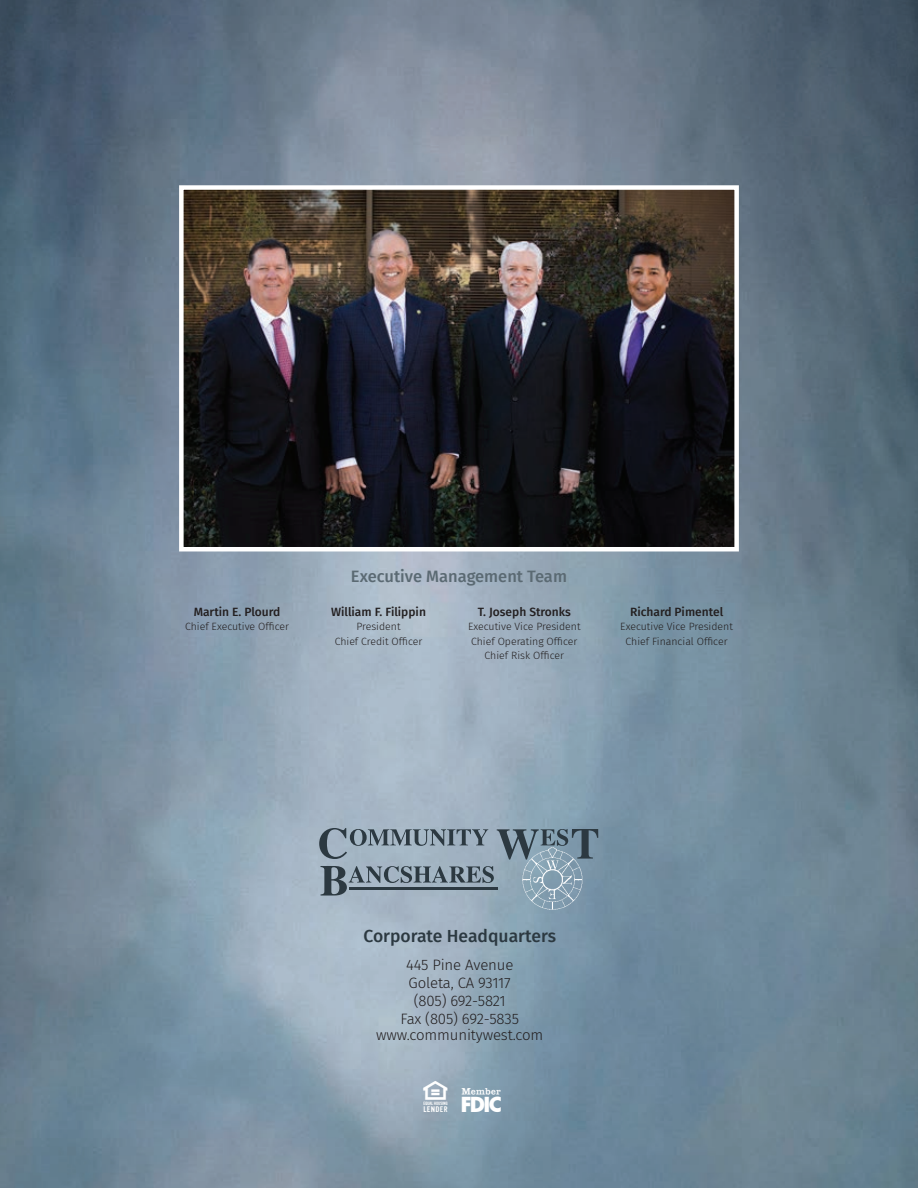
<style>
.page{position:relative;width:918px;height:1188px;background:#fff}
.page>*{position:absolute;margin:0;border:0;box-sizing:border-box;transform-origin:0 0}
.t1{font:44.25px "Logos Service P01";color:#fff}
.t2{font:500 17.55px "Fira Sans";color:#2c3941}
.t3{font:500 16.5px "Fira Sans";color:#5b6a73}
.t4{font:300 15px/18px "Fira Sans";letter-spacing:-.01em;color:#231f20;text-align:center}
.t5{font:500 12px "Fira Sans";color:#231f20}
.t6{font:300 10.5px/14.2px "Fira Sans";color:#231f20;text-align:center}
.s1{font-size:27.6px}
</style>
<div class="page">
<img style="left:0;top:0;width:918px;height:1188px">
<img style="left:522px;top:860px;width:60px;height:50px">
<svg style="left:319px;top:828px;width:169px;height:31px"></svg>
<svg style="left:497px;top:829px;width:101px;height:31px"></svg>
<svg style="left:321px;top:866px;width:173px;height:30px"></svg>
<hr style="left:349px;top:887px;width:149px;height:2px;background:#2c3941">
<img style="left:177px;top:183px;width:564px;height:371px">
<p class="t5" style="left:194px;top:602px;width:88px">Martin E. Plourd</p>
<p class="t6" style="left:185px;top:619px;width:105px">Chief Executive Officer</p>
<h3 class="t3" style="left:351px;top:563px;width:218px">Executive Management Team</h3>
<p class="t5" style="left:331px;top:602px;width:96px">William F. Filippin</p>
<p class="t6" style="left:335px;top:619px;width:89px">President<br>Chief Credit Officer</p>
<p class="t5" style="left:478px;top:602px;width:95px">T. Joseph Stronks</p>
<p class="t6" style="left:468px;top:619px;width:114px">Executive Vice President<br>Chief Operating Officer<br>Chief Risk Officer</p>
<p class="t5" style="left:630px;top:602px;width:95px">Richard Pimentel</p>
<p class="t6" style="left:620px;top:619px;width:114px">Executive Vice President<br>Chief Financial Officer</p>
<h2 class="t2" style="left:363px;top:922px;width:194px">Corporate Headquarters</h2>
<h3 class="t4" style="left:401px;top:955px;width:120px">445 Pine Avenue<br>Goleta, CA 93117 (805) 692-5821<br>Fax (805) 692-5835</h3>
<h3 class="t4" style="left:376px;top:1026px;width:169px">www.communitywest.com</h3>
<h1 class="t1" style="left:423px;top:1070px;width:79px">{ <span class="s1">a</span></h1>
</div>
